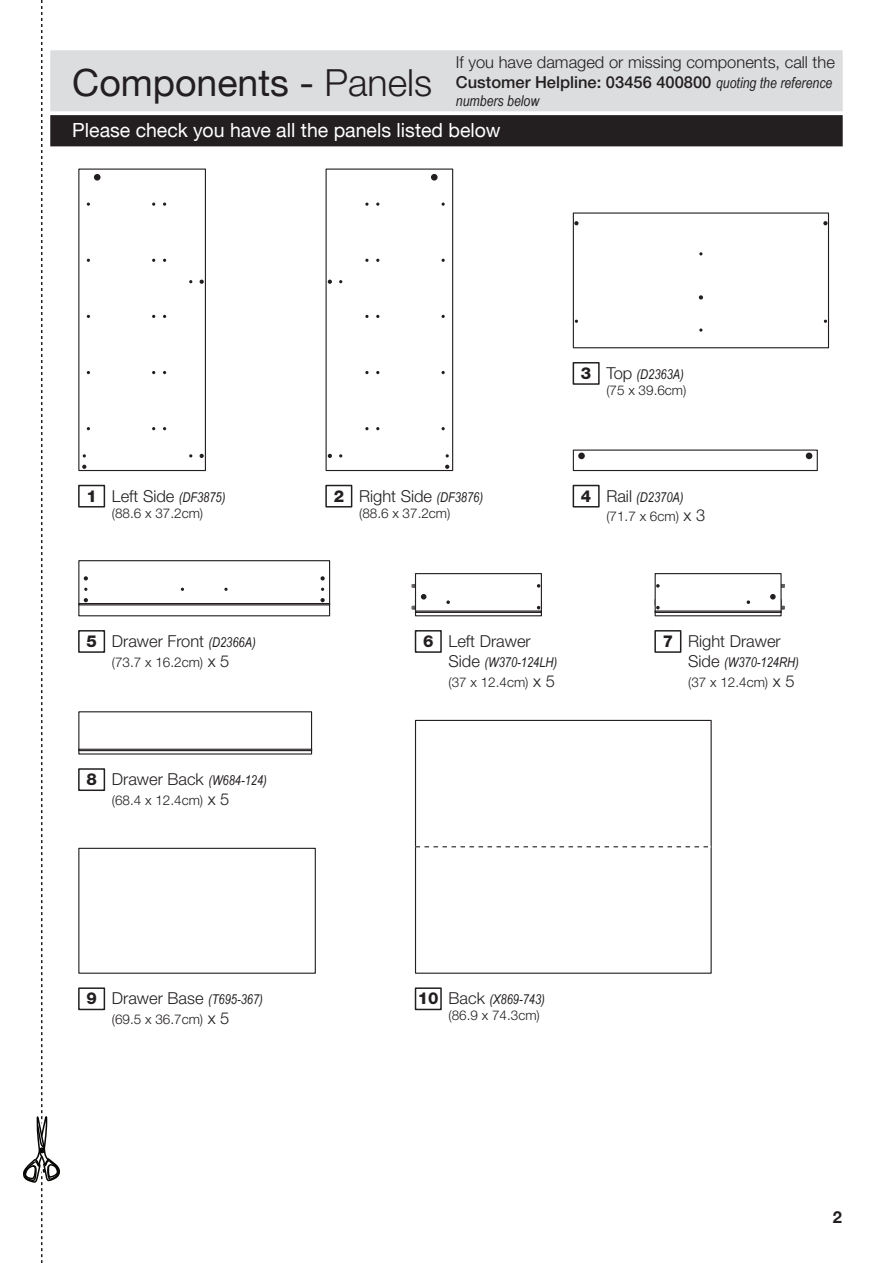
<style>
.page{position:relative;width:893px;height:1263px;background:#fff}
.page>*{position:absolute;margin:0;border:0;box-sizing:border-box;transform-origin:0 0}
.t1{font:37.5px "Helvetica Neue CE";color:#231f20}
.t2{font:19.5px "Helvetica Neue CE";color:#fff}
.t3{font:300 16.5px/19.8px "Helvetica Neue CE";color:#231f20}
.t4{font:800 16.5px "Helvetica Neue CE";color:#231f20}
.t5{font:700 16.5px "Helvetica Neue CE";color:#231f20}
.t6{font:italic 15px "Arial Narrow";color:#231f20}
.t7{font:300 13.5px/16.2px "Helvetica Neue CE";color:#231f20}
.t8{font:italic 13.5px/19.8px "Arial Narrow";color:#231f20}
.s1{font-weight:500}
.s2{font-family:"Arial Narrow";font-weight:400;font-style:italic;font-size:15px}
.s3{font-weight:300}
.s4{font-weight:800;font-size:16.5px}
.s5{font-size:16.5px}
.s6{font-family:"Arial Narrow";font-weight:400;font-style:italic}
.s7{font-family:"Arial Narrow";font-weight:400;font-style:italic;font-size:13.5px}
.s8{font-family:"Helvetica Neue CE";font-weight:300;font-style:normal;font-size:16.5px}
.s9{font-family:"Helvetica Neue CE";font-weight:300;font-style:normal}
</style>
<div class="page">
<div style="left:51px;top:116px;width:791px;height:30px;background:#231f20"></div>
<div style="left:50px;top:115px;width:793px;height:31px;border:2px solid #231f20"></div>
<div style="left:51px;top:51px;width:791px;height:60px;background:#dcdddf"></div>
<div style="left:50px;top:50px;width:793px;height:61px;border:2px solid #dcdddf"></div>
<svg style="left:23px;top:0;width:43px;height:1263px"></svg>
<div style="left:78px;top:485px;width:27px;height:22px;border:2px solid #231f20"></div>
<div style="left:325px;top:485px;width:27px;height:22px;border:2px solid #231f20"></div>
<div style="left:573px;top:485px;width:27px;height:22px;border:2px solid #231f20"></div>
<div style="left:78px;top:630px;width:27px;height:23px;border:2px solid #231f20"></div>
<div style="left:415px;top:630px;width:27px;height:23px;border:2px solid #231f20"></div>
<div style="left:573px;top:362px;width:27px;height:23px;border:2px solid #231f20"></div>
<div style="left:573px;top:212px;width:256px;height:136px;border:1px solid #231f20"></div>
<svg style="left:699px;top:295px;width:4px;height:4px"></svg>
<svg style="left:823px;top:221px;width:4px;height:4px"></svg>
<svg style="left:574px;top:221px;width:4px;height:4px"></svg>
<div style="left:573px;top:449px;width:245px;height:22px;border:1px solid #231f20"></div>
<div style="left:578px;top:453px;width:7px;height:6px;border:2px solid #231f20;border-radius:50%"></div>
<svg style="left:806px;top:453px;width:6px;height:6px"></svg>
<div style="left:78px;top:560px;width:252px;height:56px;border:1px solid #231f20"></div>
<div style="left:78px;top:603px;width:252px;height:2px;border:1px solid #231f20"></div>
<svg style="left:84px;top:598px;width:4px;height:4px"></svg>
<svg style="left:84px;top:576px;width:4px;height:4px"></svg>
<svg style="left:320px;top:598px;width:5px;height:4px"></svg>
<svg style="left:320px;top:576px;width:5px;height:4px"></svg>
<svg style="left:224px;top:588px;width:4px;height:3px"></svg>
<div style="left:78px;top:711px;width:234px;height:43px;border:1px solid #231f20"></div>
<div style="left:78px;top:749px;width:234px;height:2px;border:1px solid #231f20"></div>
<svg style="left:412px;top:584px;width:3px;height:4px"></svg>
<div style="left:415px;top:573px;width:127px;height:43px;border:1px solid #231f20"></div>
<svg style="left:421px;top:594px;width:5px;height:5px"></svg>
<svg style="left:537px;top:584px;width:3px;height:4px"></svg>
<div style="left:415px;top:610px;width:127px;height:3px;border:1px solid #231f20"></div>
<svg style="left:782px;top:584px;width:3px;height:4px"></svg>
<div style="left:655px;top:573px;width:127px;height:43px;border:1px solid #231f20"></div>
<svg style="left:656px;top:606px;width:4px;height:3px"></svg>
<svg style="left:770px;top:594px;width:6px;height:5px"></svg>
<svg style="left:656px;top:584px;width:4px;height:4px"></svg>
<div style="left:655px;top:610px;width:127px;height:3px;border:1px solid #231f20"></div>
<svg style="left:446px;top:600px;width:4px;height:4px"></svg>
<svg style="left:747px;top:600px;width:3px;height:4px"></svg>
<div style="left:78px;top:848px;width:238px;height:126px;border:1px solid #231f20"></div>
<div style="left:415px;top:720px;width:297px;height:254px;border:1px solid #231f20"></div>
<svg style="left:415px;top:846px;width:296px;height:1px"></svg>
<div style="left:78px;top:169px;width:128px;height:302px;border:1px solid #231f20"></div>
<div style="left:94px;top:174px;width:7px;height:7px;border:2px solid #231f20;border-radius:50%"></div>
<svg style="left:200px;top:280px;width:4px;height:4px"></svg>
<svg style="left:82px;top:465px;width:4px;height:4px"></svg>
<svg style="left:200px;top:454px;width:4px;height:4px"></svg>
<div style="left:326px;top:169px;width:127px;height:302px;border:1px solid #231f20"></div>
<div style="left:431px;top:174px;width:7px;height:7px;border:2px solid #231f20;border-radius:50%"></div>
<svg style="left:365px;top:427px;width:4px;height:3px"></svg>
<svg style="left:365px;top:371px;width:4px;height:3px"></svg>
<svg style="left:365px;top:315px;width:4px;height:3px"></svg>
<svg style="left:365px;top:259px;width:4px;height:3px"></svg>
<svg style="left:328px;top:280px;width:4px;height:4px"></svg>
<svg style="left:445px;top:465px;width:4px;height:4px"></svg>
<svg style="left:328px;top:454px;width:4px;height:4px"></svg>
<div style="left:654px;top:630px;width:27px;height:23px;border:2px solid #231f20"></div>
<div style="left:78px;top:768px;width:27px;height:23px;border:2px solid #231f20"></div>
<div style="left:78px;top:987px;width:27px;height:23px;border:2px solid #231f20"></div>
<div style="left:415px;top:987px;width:27px;height:23px;border:2px solid #231f20"></div>
<p class="t3" style="left:456px;top:52px;width:380px">If you have damaged or missing components, call the<br><span class="s1">Customer Helpline: 03456 400800</span> <span class="s2">quoting the reference</span></p>
<p class="t6" style="left:456px;top:90px;width:85px">numbers below</p>
<p class="t1" style="left:72px;top:60px;width:361px">Components - <span class="s3">Panels</span></p>
<p class="t2" style="left:72px;top:119px;width:430px">Please check you have all the panels listed below</p>
<p class="t7" style="left:581px;top:366px;width:107px;text-align:right"><span class="s4">3</span> <span class="s5">Top</span> <span class="s6">(D2363A) </span>(75 x 39.6cm)</p>
<p class="t3" style="left:112px;top:486px;width:115px">Left Side <span class="s7">(DF3875)</span></p>
<p class="t7" style="left:112px;top:505px;width:93px">(88.6 x 37.2cm)</p>
<p class="t3" style="left:359px;top:486px;width:125px">Right Side <span class="s7">(DF3876)</span></p>
<p class="t7" style="left:359px;top:505px;width:93px">(88.6 x 37.2cm)</p>
<p class="t4" style="left:86px;top:486px;width:12px">1</p>
<p class="t4" style="left:334px;top:486px;width:12px">2</p>
<p class="t4" style="left:581px;top:486px;width:12px">4</p>
<p class="t7" style="left:606px;top:487px;width:100px;line-height:19.8px"><span class="s5">Rail</span> <span class="s6">(D2370A) </span>(71.7 x 6cm) <span class="s5">x 3</span></p>
<p class="t3" style="left:112px;top:631px;width:145px">Drawer Front <span class="s7">(D2366A)</span></p>
<p class="t7" style="left:112px;top:654px;width:119px">(73.7 x 16.2cm) <span class="s5">x 5</span></p>
<p class="t4" style="left:86px;top:631px;width:12px">5</p>
<p class="t4" style="left:423px;top:631px;width:12px">6</p>
<p class="t3" style="left:448px;top:631px;width:84px">Left Drawer</p>
<p class="t8" style="left:448px;top:652px;width:110px"><span class="s8">Side</span> (W370-124LH) <span class="s9">(37 x 12.4cm)</span> <span class="s8">x 5</span></p>
<p class="t4" style="left:86px;top:769px;width:12px">8</p>
<p class="t3" style="left:112px;top:769px;width:157px">Drawer Back <span class="s7">(W684-124)</span></p>
<p class="t7" style="left:112px;top:792px;width:119px">(68.4 x 12.4cm) <span class="s5">x 5</span></p>
<p class="t4" style="left:663px;top:631px;width:12px">7</p>
<p class="t3" style="left:688px;top:631px;width:94px">Right Drawer</p>
<p class="t8" style="left:688px;top:652px;width:112px"><span class="s8">Side</span> (W370-124RH) <span class="s9">(37 x 12.4cm)</span> <span class="s8">x 5</span></p>
<p class="t3" style="left:112px;top:988px;width:153px">Drawer Base <span class="s7">(T695-367)</span></p>
<p class="t7" style="left:112px;top:1011px;width:119px">(69.5 x 36.7cm) <span class="s5">x 5</span></p>
<p class="t4" style="left:86px;top:988px;width:12px">9</p>
<p class="t4" style="left:418px;top:988px;width:22px">10</p>
<p class="t7" style="left:448px;top:991px;width:98px"><span class="s5">Back</span> <span class="s6">(X869-743) </span>(86.9 x 74.3cm)</p>
<p class="t5" style="left:833px;top:1207px;width:11px">2</p>
</div>
